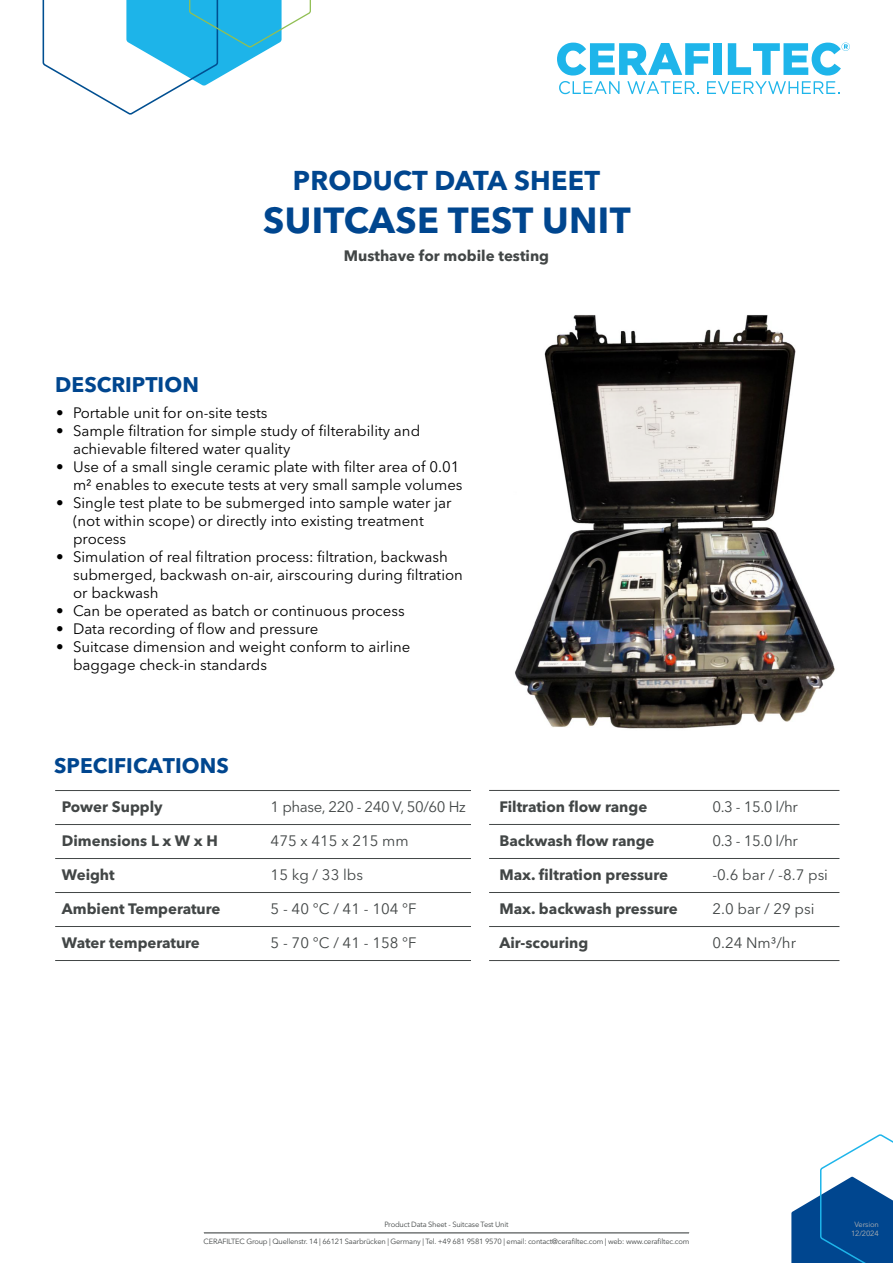
<style>
.page{position:relative;width:893px;height:1263px;background:#fff}
.page>*{position:absolute;margin:0;border:0;box-sizing:border-box;transform-origin:0 0}
.t1{font:700 36px "Avenir Next LT Pro";letter-spacing:.01em;color:#00468f}
.t2{font:700 27px "Avenir Next LT Pro";letter-spacing:.01em;color:#00468f}
.t3{font:700 21px "Avenir Next LT Pro";color:#00468f}
.t4{font:15px/18px "Avenir Next LT Pro";color:#000}
.t5{font:700 15px "Avenir Next LT Pro";color:#424646}
.t6{font:15px "Avenir Next LT Pro";color:#424646}
.t7{font:15px "Avenir Next LT Pro";letter-spacing:-.025em;color:#424646}
.t8{font:7.5px "Avenir Next LT Pro";letter-spacing:-.025em;color:#424646}
.t9{font:7.5px/9px "Avenir Next LT Pro";letter-spacing:-.025em;color:#b2b2b2;text-align:center}
</style>
<div class="page">
<svg style="left:791px;top:1134px;width:102px;height:129px"></svg>
<svg style="left:557px;top:43px;width:293px;height:51px"></svg>
<svg style="left:42px;top:0;width:269px;height:115px"></svg>
<hr style="left:204px;top:1233px;width:485px;height:1px;background:#424646">
<img style="left:515px;top:315px;width:320px;height:414px">
<hr style="left:55px;top:858px;width:416px;height:1px;background:#424646">
<hr style="left:55px;top:824px;width:416px;height:1px;background:#424646">
<hr style="left:55px;top:790px;width:416px;height:1px;background:#424646">
<hr style="left:55px;top:892px;width:416px;height:1px;background:#424646">
<hr style="left:55px;top:926px;width:416px;height:1px;background:#424646">
<hr style="left:55px;top:960px;width:416px;height:1px;background:#424646">
<hr style="left:489px;top:858px;width:350px;height:1px;background:#424646">
<hr style="left:489px;top:824px;width:350px;height:1px;background:#424646">
<hr style="left:489px;top:790px;width:350px;height:1px;background:#424646">
<hr style="left:489px;top:892px;width:350px;height:1px;background:#424646">
<hr style="left:489px;top:926px;width:350px;height:1px;background:#424646">
<hr style="left:489px;top:960px;width:350px;height:1px;background:#424646">
<h2 class="t2" style="left:293px;top:164px;width:309px">PRODUCT DATA SHEET</h2>
<h1 class="t1" style="left:263px;top:199px;width:369px">SUITCASE TEST UNIT</h1>
<p class="t5" style="left:344px;top:246px;width:207px">Musthave for mobile testing</p>
<h3 class="t3" style="left:55px;top:371px;width:145px">DESCRIPTION</h3>
<p class="t4" style="left:56px;top:404px;width:213px">• Portable unit for on-site tests</p>
<p class="t4" style="left:73px;top:422px;width:349px;text-indent:-17px">• Sample filtration for simple study of filterability and achievable filtered water quality</p>
<p class="t4" style="left:56px;top:458px;width:408px;text-align:right">• Use of a small single ceramic plate with filter area of 0.01 m² enables to execute tests at very small sample volumes</p>
<p class="t4" style="left:73px;top:494px;width:380px;text-indent:-17px">• Single test plate to be submerged into sample water jar (not within scope) or directly into existing treatment process</p>
<p class="t4" style="left:73px;top:548px;width:391px;text-indent:-17px">• Simulation of real filtration process: filtration, backwash submerged, backwash on-air, airscouring during filtration or backwash</p>
<p class="t4" style="left:56px;top:602px;width:350px">• Can be operated as batch or continuous process</p>
<p class="t4" style="left:56px;top:620px;width:264px">• Data recording of flow and pressure</p>
<p class="t4" style="left:73px;top:638px;width:339px;text-indent:-17px">• Suitcase dimension and weight conform to airline baggage check-in standards</p>
<h3 class="t3" style="left:54px;top:753px;width:176px">SPECIFICATIONS</h3>
<p class="t5" style="left:62px;top:798px;width:102px">Power Supply</p>
<p class="t5" style="left:62px;top:832px;width:157px">Dimensions L x W x H</p>
<p class="t5" style="left:62px;top:866px;width:54px">Weight</p>
<p class="t5" style="left:62px;top:900px;width:160px">Ambient Temperature</p>
<p class="t5" style="left:62px;top:934px;width:139px">Water temperature</p>
<p class="t7" style="left:271px;top:798px;width:197px">1 phase, 220 - 240 V, 50/60 Hz</p>
<p class="t6" style="left:271px;top:832px;width:140px">475 x 415 x 215 mm</p>
<p class="t6" style="left:271px;top:866px;width:94px">15 kg / 33 lbs</p>
<p class="t6" style="left:271px;top:900px;width:147px">5 - 40 °C / 41 - 104 °F</p>
<p class="t6" style="left:271px;top:934px;width:147px">5 - 70 °C / 41 - 158 °F</p>
<p class="t5" style="left:499px;top:798px;width:149px">Filtration flow range</p>
<p class="t5" style="left:499px;top:832px;width:157px">Backwash flow range</p>
<p class="t5" style="left:499px;top:866px;width:170px">Max. filtration pressure</p>
<p class="t5" style="left:499px;top:900px;width:180px">Max. backwash pressure</p>
<p class="t5" style="left:499px;top:934px;width:90px">Air-scouring</p>
<p class="t6" style="left:712px;top:798px;width:87px">0.3 - 15.0 l/hr</p>
<p class="t6" style="left:712px;top:832px;width:87px">0.3 - 15.0 l/hr</p>
<p class="t6" style="left:712px;top:866px;width:117px">-0.6 bar / -8.7 psi</p>
<p class="t6" style="left:712px;top:900px;width:104px">2.0 bar / 29 psi</p>
<p class="t6" style="left:712px;top:934px;width:85px">0.24 Nm³/hr</p>
<p class="t8" style="left:384px;top:1220px;width:125px">Product Data Sheet - Suitcase Test Unit</p>
<p class="t8" style="left:204px;top:1237px;width:487px">CERAFILTEC Group | Quellenstr. 14 | 66121 Saarbrücken | Germany | Tel. +49 681 9581 9570 | email: contact@cerafiltec.com | web: www.cerafiltec.com</p>
<p class="t9" style="left:851px;top:1219px;width:29px">Version<br>12/2024</p>
</div>
